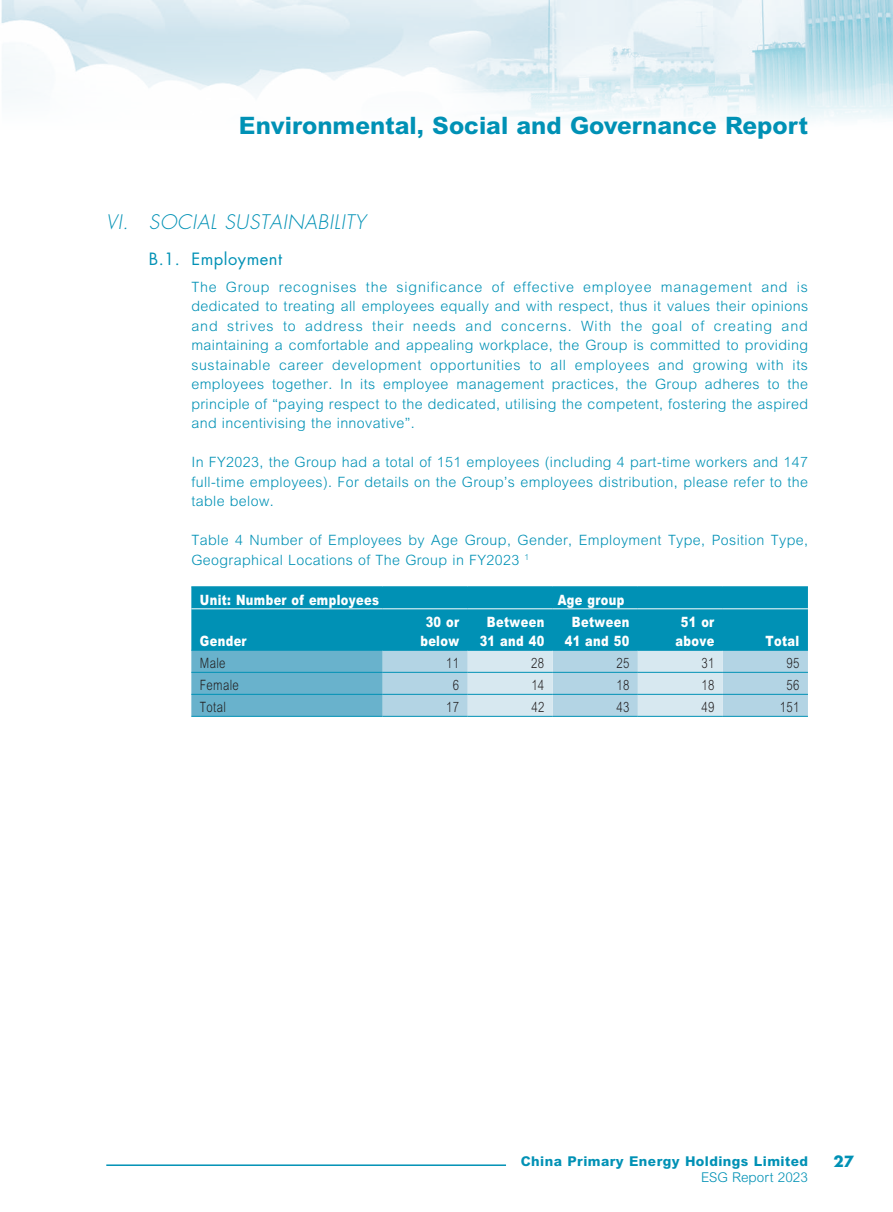
<style>
.page{position:relative;width:893px;height:1212px;background:#fff}
.page>*{position:absolute;margin:0;border:0;box-sizing:border-box;transform-origin:0 0}
.t1{font:800 24px "Arial MT Std";color:#0091b5}
.t2{font:italic 300 19.5px "Futura Std";letter-spacing:.03em;color:#0091b5}
.t3{font:16.5px "Futura Std";letter-spacing:.03em;color:#0091b5}
.t4{font:700 15px "Futura Std";color:#0091b5}
.t5{font:300 14.25px/19.5px "Arial MT Std";letter-spacing:.03em;color:#0091b5;text-align:justify}
.t6{font:900 14.25px/19.5px "Arial MT Std";letter-spacing:.035em;color:#fff;text-align:center;scale:.8 1}
.t7{font:300 14.25px "Arial MT Std";letter-spacing:.03em;color:#231f20;scale:.8 1}
.t8{font:800 13.5px "Arial MT Std";letter-spacing:.03em;color:#0091b5}
.t9{font:300 13.5px "Arial MT Std";letter-spacing:.005em;color:#0091b5}
</style>
<div class="page">
<img style="left:1px;top:0;width:892px;height:119px">
<hr style="left:106px;top:1164px;width:400px;height:2px;background:#0091b5">
<svg style="left:191px;top:587px;width:617px;height:129px;background:#53b0ca"></svg>
<hr style="left:191px;top:608px;width:192px;height:1px;background:#fff">
<hr style="left:383px;top:608px;width:85px;height:1px;background:#fff">
<hr style="left:468px;top:608px;width:85px;height:1px;background:#fff">
<hr style="left:553px;top:608px;width:85px;height:1px;background:#fff">
<hr style="left:638px;top:608px;width:85px;height:1px;background:#fff">
<hr style="left:723px;top:608px;width:85px;height:1px;background:#fff">
<hr style="left:191px;top:586px;width:192px;height:1px;background:#0091b5">
<hr style="left:383px;top:586px;width:85px;height:1px;background:#0091b5">
<hr style="left:468px;top:586px;width:85px;height:1px;background:#0091b5">
<hr style="left:553px;top:586px;width:85px;height:1px;background:#0091b5">
<hr style="left:638px;top:586px;width:85px;height:1px;background:#0091b5">
<hr style="left:723px;top:586px;width:85px;height:1px;background:#0091b5">
<hr style="left:191px;top:650px;width:192px;height:1px;background:#0091b5">
<hr style="left:383px;top:650px;width:85px;height:1px;background:#0091b5">
<hr style="left:468px;top:650px;width:85px;height:1px;background:#0091b5">
<hr style="left:553px;top:650px;width:85px;height:1px;background:#0091b5">
<hr style="left:638px;top:650px;width:85px;height:1px;background:#0091b5">
<hr style="left:723px;top:650px;width:85px;height:1px;background:#0091b5">
<hr style="left:191px;top:672px;width:192px;height:1px;background:#0091b5">
<hr style="left:383px;top:672px;width:85px;height:1px;background:#0091b5">
<hr style="left:468px;top:672px;width:85px;height:1px;background:#0091b5">
<hr style="left:553px;top:672px;width:85px;height:1px;background:#0091b5">
<hr style="left:638px;top:672px;width:85px;height:1px;background:#0091b5">
<hr style="left:723px;top:672px;width:85px;height:1px;background:#0091b5">
<hr style="left:191px;top:694px;width:192px;height:1px;background:#0091b5">
<hr style="left:191px;top:716px;width:192px;height:1px;background:#0091b5">
<hr style="left:383px;top:694px;width:85px;height:1px;background:#0091b5">
<hr style="left:383px;top:716px;width:85px;height:1px;background:#0091b5">
<hr style="left:468px;top:694px;width:85px;height:1px;background:#0091b5">
<hr style="left:468px;top:716px;width:85px;height:1px;background:#0091b5">
<hr style="left:553px;top:694px;width:85px;height:1px;background:#0091b5">
<hr style="left:553px;top:716px;width:85px;height:1px;background:#0091b5">
<hr style="left:638px;top:694px;width:85px;height:1px;background:#0091b5">
<hr style="left:638px;top:716px;width:85px;height:1px;background:#0091b5">
<hr style="left:723px;top:694px;width:85px;height:1px;background:#0091b5">
<hr style="left:723px;top:716px;width:85px;height:1px;background:#0091b5">
<h1 class="t1" style="left:239px;top:111px;width:571px">Environmental, Social and Governance Report</h1>
<h2 class="t2" style="left:106px;top:210px;width:261px">VI. SOCIAL SUSTAINABILITY</h2>
<p class="t3" style="left:149px;top:249px;width:135px">B.1. Employment</p>
<p class="t5" style="left:191px;top:277px;width:618px">The Group recognises the significance of effective employee management and is dedicated to treating all employees equally and with respect, thus it values their opinions and strives to address their needs and concerns. With the goal of creating and maintaining a comfortable and appealing workplace, the Group is committed to providing sustainable career development opportunities to all employees and growing with its employees together. In its employee management practices, the Group adheres to the principle of “paying respect to the dedicated, utilising the competent, fostering the aspired and incentivising the innovative”.</p>
<p class="t5" style="left:191px;top:453px;width:618px">In FY2023, the Group had a total of 151 employees (including 4 part-time workers and 147 full-time employees). For details on the Group’s employees distribution, please refer to the table below.</p>
<p class="t5" style="left:191px;top:530px;width:618px">Table 4 Number of Employees by Age Group, Gender, Employment Type, Position Type,<br>Geographical Locations of The Group in FY2023 <sup>1</sup></p>
<p class="t6" style="left:200px;top:589px;width:226px">Unit: Number of employees</p>
<p class="t6" style="left:558px;top:589px;width:85px">Age group</p>
<p class="t6" style="left:200px;top:631px;width:60px">Gender</p>
<p class="t6" style="left:420px;top:611px;width:50px">30 or below</p>
<p class="t6" style="left:480px;top:611px;width:82px">Between<br>31 and 40</p>
<p class="t6" style="left:565px;top:611px;width:82px">Between<br>41 and 50</p>
<p class="t6" style="left:675px;top:611px;width:50px">51 or above</p>
<p class="t6" style="left:766px;top:631px;width:44px">Total</p>
<p class="t7" style="left:200px;top:655px;width:34px">Male</p>
<p class="t7" style="left:446px;top:655px;width:18px">11</p>
<p class="t7" style="left:531px;top:655px;width:18px">28</p>
<p class="t7" style="left:616px;top:655px;width:18px">25</p>
<p class="t7" style="left:701px;top:655px;width:18px">31</p>
<p class="t7" style="left:786px;top:655px;width:18px">95</p>
<p class="t7" style="left:200px;top:677px;width:50px">Female</p>
<p class="t7" style="left:453px;top:677px;width:9px">6</p>
<p class="t7" style="left:531px;top:677px;width:18px">14</p>
<p class="t7" style="left:616px;top:677px;width:18px">18</p>
<p class="t7" style="left:701px;top:677px;width:18px">18</p>
<p class="t7" style="left:786px;top:677px;width:18px">56</p>
<p class="t7" style="left:200px;top:699px;width:34px">Total</p>
<p class="t7" style="left:446px;top:699px;width:18px">17</p>
<p class="t7" style="left:531px;top:699px;width:18px">42</p>
<p class="t7" style="left:616px;top:699px;width:18px">43</p>
<p class="t7" style="left:701px;top:699px;width:18px">49</p>
<p class="t7" style="left:780px;top:699px;width:26px">151</p>
<p class="t8" style="left:521px;top:1153px;width:289px">China Primary Energy Holdings Limited</p>
<p class="t4" style="left:833px;top:1151px;width:22px">27</p>
<p class="t9" style="left:701px;top:1170px;width:108px">ESG Report 2023</p>
</div>
